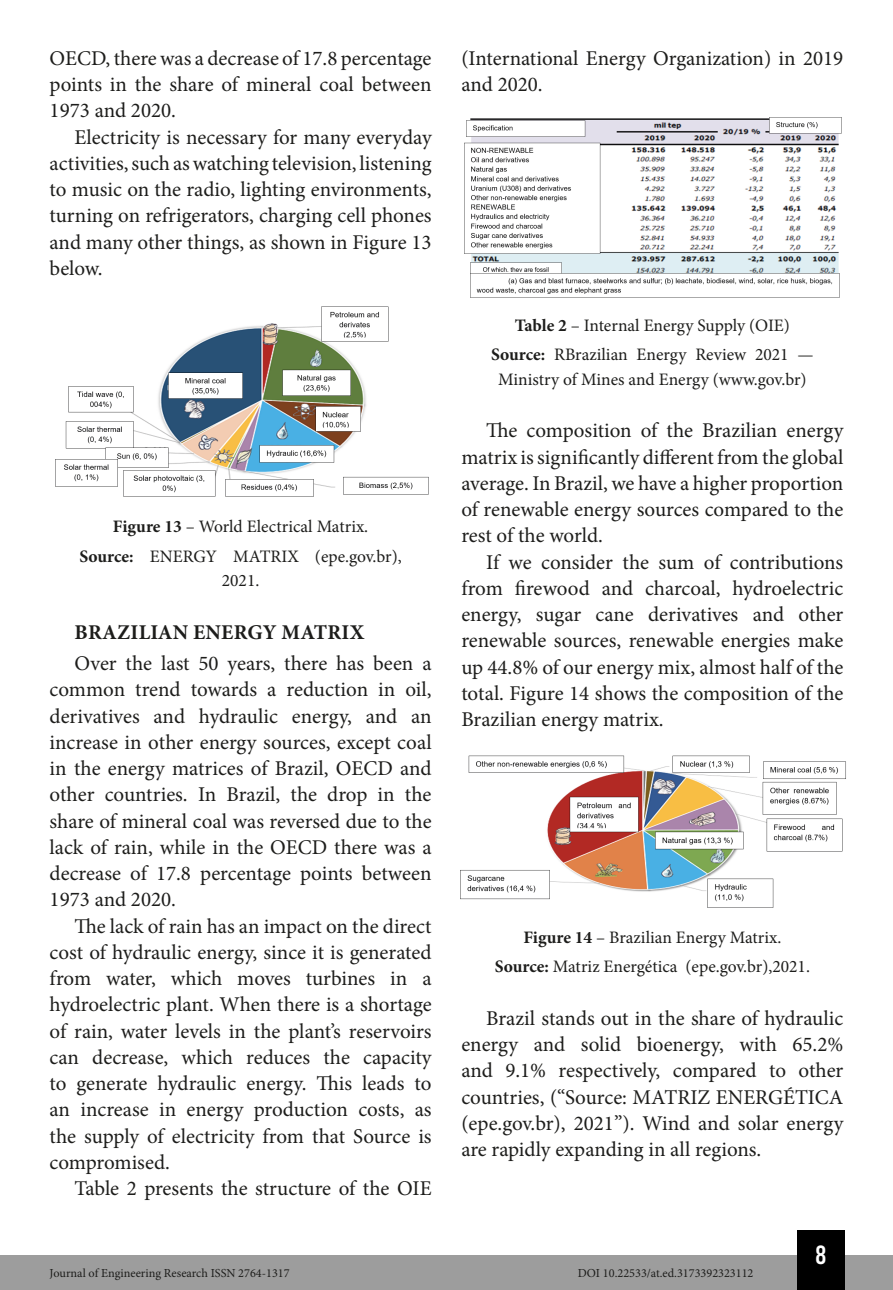
<style>
.page{position:relative;width:893px;height:1290px;background:#fff}
.page>*{position:absolute;margin:0;border:0;box-sizing:border-box;transform-origin:0 0}
.t1{font:26.25px "Bebas Kai";color:#fff}
.t2{font:21px/26.2px "Minion Pro";color:#1d1d1b;text-align:justify}
.t3{font:700 21px "Minion Pro";letter-spacing:.01em;color:#1d1d1b}
.t4{font:17.5px/29.4px "Minion Pro";color:#1d1d1b;text-align:center}
.t5{font:12.25px "Minion Pro";color:#1d1d1b}
.s1{font-weight:700}
</style>
<div class="page">
<div style="left:0;top:1255px;width:893px;height:35px;background:#9d9d9d"></div>
<div style="left:797px;top:1230px;width:48px;height:60px;background:#000"></div>
<img style="left:55px;top:306px;width:374px;height:191px">
<img style="left:464px;top:117px;width:378px;height:181px">
<img style="left:460px;top:755px;width:386px;height:153px">
<p class="t2" style="left:50px;top:45px;width:383px">OECD, there was a decrease of 17.8 percentage points in the share of mineral coal between 1973 and 2020.</p>
<p class="t2" style="left:50px;top:124px;width:384px;text-indent:25px">Electricity is necessary for many everyday activities, such as watching television, listening to music on the radio, lighting environments, turning on refrigerators, charging cell phones and many other things, as shown in Figure 13 below.</p>
<p class="t4" style="left:79px;top:512px;width:324px"><span class="s1">Figure 13</span> – World Electrical Matrix.<br><span class="s1">Source:</span> ENERGY MATRIX (epe.gov.br),</p>
<p class="t4" style="left:222px;top:566px;width:39px">2021.</p>
<p class="t3" style="left:75px;top:617px;width:291px">BRAZILIAN ENERGY MATRIX</p>
<p class="t2" style="left:50px;top:650px;width:384px;text-indent:25px">Over the last 50 years, there has been a common trend towards a reduction in oil, derivatives and hydraulic energy, and an increase in other energy sources, except coal in the energy matrices of Brazil, OECD and other countries. In Brazil, the drop in the share of mineral coal was reversed due to the lack of rain, while in the OECD there was a decrease of 17.8 percentage points between 1973 and 2020.</p>
<p class="t2" style="left:50px;top:913px;width:384px;text-indent:25px">The lack of rain has an impact on the direct cost of hydraulic energy, since it is generated from water, which moves turbines in a hydroelectric plant. When there is a shortage of rain, water levels in the plant’s reservoirs can decrease, which reduces the capacity to generate hydraulic energy. This leads to an increase in energy production costs, as the supply of electricity from that Source is compromised.</p>
<p class="t2" style="left:74px;top:1175px;width:359px">Table 2 presents the structure of the OIE</p>
<p class="t2" style="left:461px;top:45px;width:383px">(International Energy Organization) in 2019 and 2020.</p>
<p class="t4" style="left:491px;top:311px;width:324px"><span class="s1">Table 2</span> – Internal Energy Supply (OIE)<br><span class="s1">Source:</span> RBrazilian Energy Review 2021 —</p>
<p class="t4" style="left:498px;top:365px;width:310px">Ministry of Mines and Energy (www.gov.br)</p>
<p class="t2" style="left:461px;top:418px;width:384px;text-indent:25px">The composition of the Brazilian energy matrix is significantly different from the global average. In Brazil, we have a higher proportion of renewable energy sources compared to the rest of the world.</p>
<p class="t2" style="left:461px;top:549px;width:384px;text-indent:25px">If we consider the sum of contributions from firewood and charcoal, hydroelectric energy, sugar cane derivatives and other renewable sources, renewable energies make up 44.8% of our energy mix, almost half of the total. Figure 14 shows the composition of the Brazilian energy matrix.</p>
<p class="t4" style="left:495px;top:923px;width:317px"><span class="s1">Figure 14</span> – Brazilian Energy Matrix.<br><span class="s1">Source:</span> Matriz Energética (epe.gov.br),2021.</p>
<p class="t2" style="left:461px;top:1005px;width:384px;text-indent:25px">Brazil stands out in the share of hydraulic energy and solid bioenergy, with 65.2% and 9.1% respectively, compared to other countries, (“Source: MATRIZ ENERGÉTICA (epe.gov.br), 2021”). Wind and solar energy are rapidly expanding in all regions.</p>
<p class="t1" style="left:816px;top:1241px;width:12px">8</p>
<p class="t5" style="left:50px;top:1265px;width:242px">Journal of Engineering Research ISSN 2764-1317</p>
<p class="t5" style="left:578px;top:1265px;width:177px">DOI 10.22533/at.ed.3173392323112</p>
</div>
